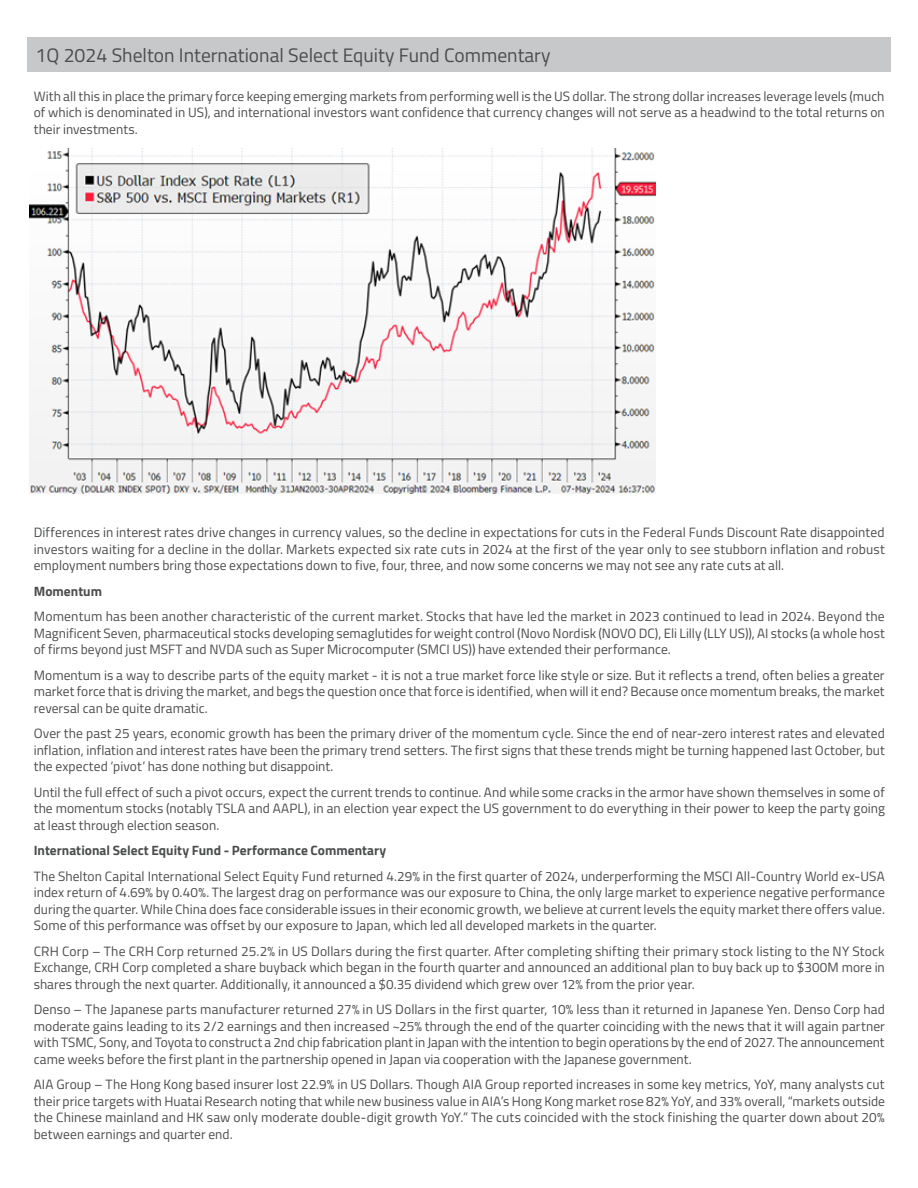
<style>
.page{position:relative;width:918px;height:1188px;background:#fff}
.page>*{position:absolute;margin:0;border:0;box-sizing:border-box;transform-origin:0 0}
.t1{font:19.5px "Titillium Web";color:#4b4c4d}
.t2{font:13.5px/16.5px "Titillium Web";letter-spacing:.005em;color:#4b4c4d;text-align:justify}
.t3{font:700 13.5px "Titillium Web";letter-spacing:.005em;color:#4b4c4d}
</style>
<div class="page">
<div style="left:27px;top:37px;width:864px;height:34px;background:#c7c8ca"></div>
<img style="left:29px;top:149px;width:626px;height:345px">
<p class="t1" style="left:36px;top:41px;width:516px">1Q 2024 Shelton International Select Equity Fund Commentary</p>
<p class="t2" style="left:34px;top:87px;width:853px">With all this in place the primary force keeping emerging markets from performing well is the US dollar. The strong dollar increases leverage levels (much of which is denominated in US), and international investors want confidence that currency changes will not serve as a headwind to the total returns on their investments.</p>
<p class="t2" style="left:34px;top:524px;width:853px">Differences in interest rates drive changes in currency values, so the decline in expectations for cuts in the Federal Funds Discount Rate disappointed investors waiting for a decline in the dollar. Markets expected six rate cuts in 2024 at the first of the year only to see stubborn inflation and robust employment numbers bring those expectations down to five, four, three, and now some concerns we may not see any rate cuts at all.</p>
<p class="t3" style="left:34px;top:581px;width:70px">Momentum</p>
<p class="t2" style="left:34px;top:608px;width:853px">Momentum has been another characteristic of the current market. Stocks that have led the market in 2023 continued to lead in 2024. Beyond the Magnificent Seven, pharmaceutical stocks developing semaglutides for weight control (Novo Nordisk (NOVO DC), Eli Lilly (LLY US)), AI stocks (a whole host of firms beyond just MSFT and NVDA such as Super Microcomputer (SMCI US)) have extended their performance.</p>
<p class="t2" style="left:34px;top:666px;width:852px">Momentum is a way to describe parts of the equity market - it is not a true market force like style or size. But it reflects a trend, often belies a greater market force that is driving the market, and begs the question once that force is identified, when will it end? Because once momentum breaks, the market reversal can be quite dramatic.</p>
<p class="t2" style="left:34px;top:725px;width:853px">Over the past 25 years, economic growth has been the primary driver of the momentum cycle. Since the end of near-zero interest rates and elevated inflation, inflation and interest rates have been the primary trend setters. The first signs that these trends might be turning happened last October, but the expected ‘pivot’ has done nothing but disappoint.</p>
<p class="t2" style="left:34px;top:783px;width:853px">Until the full effect of such a pivot occurs, expect the current trends to continue. And while some cracks in the armor have shown themselves in some of the momentum stocks (notably TSLA and AAPL), in an election year expect the US government to do everything in their power to keep the party going at least through election season.</p>
<p class="t3" style="left:34px;top:840px;width:354px">International Select Equity Fund - Performance Commentary</p>
<p class="t2" style="left:34px;top:867px;width:853px">The Shelton Capital International Select Equity Fund returned 4.29% in the first quarter of 2024, underperforming the MSCI All-Country World ex-USA index return of 4.69% by 0.40%. The largest drag on performance was our exposure to China, the only large market to experience negative performance during the quarter. While China does face considerable issues in their economic growth, we believe at current levels the equity market there offers value.<br>Some of this performance was offset by our exposure to Japan, which led all developed markets in the quarter.</p>
<p class="t2" style="left:34px;top:942px;width:853px">CRH Corp – The CRH Corp returned 25.2% in US Dollars during the first quarter. After completing shifting their primary stock listing to the NY Stock Exchange, CRH Corp completed a share buyback which began in the fourth quarter and announced an additional plan to buy back up to $300M more in shares through the next quarter. Additionally, it announced a $0.35 dividend which grew over 12% from the prior year.</p>
<p class="t2" style="left:34px;top:1001px;width:853px">Denso – The Japanese parts manufacturer returned 27% in US Dollars in the first quarter, 10% less than it returned in Japanese Yen. Denso Corp had moderate gains leading to its 2/2 earnings and then increased ~25% through the end of the quarter coinciding with the news that it will again partner with TSMC, Sony, and Toyota to construct a 2nd chip fabrication plant in Japan with the intention to begin operations by the end of 2027. The announcement came weeks before the first plant in the partnership opened in Japan via cooperation with the Japanese government.</p>
<p class="t2" style="left:34px;top:1076px;width:853px">AIA Group – The Hong Kong based insurer lost 22.9% in US Dollars. Though AIA Group reported increases in some key metrics, YoY, many analysts cut their price targets with Huatai Research noting that while new business value in AIA’s Hong Kong market rose 82% YoY, and 33% overall, “markets outside the Chinese mainland and HK saw only moderate double-digit growth YoY.” The cuts coincided with the stock finishing the quarter down about 20% between earnings and quarter end.</p>
</div>
